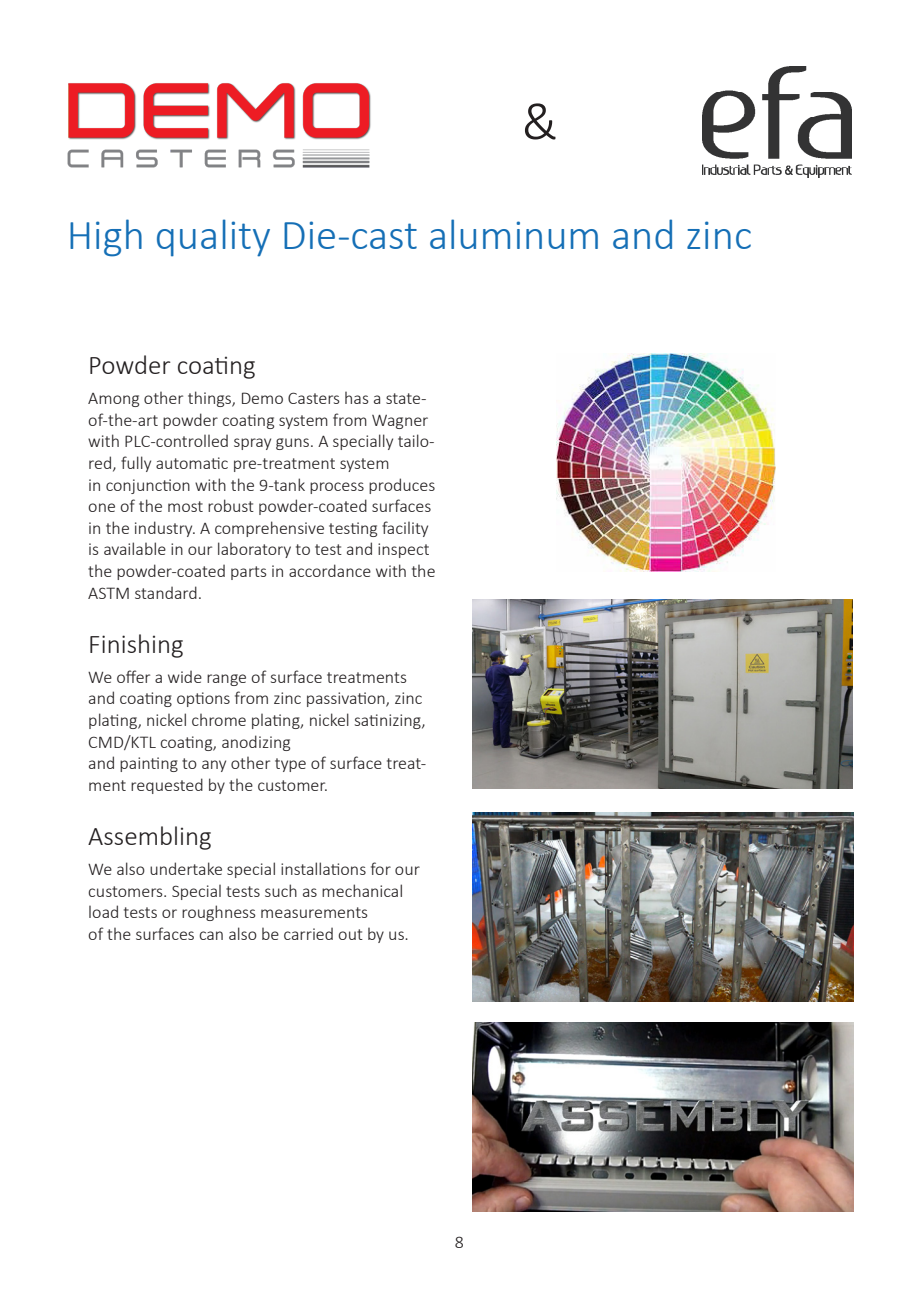
<style>
.page{position:relative;width:919px;height:1289px;background:#fff}
.page>*{position:absolute;margin:0;border:0;box-sizing:border-box;transform-origin:0 0}
.t1{font:300 54px "Calibri";color:#231f20}
.t2{font:300 42.75px "Calibri";color:#156fb6}
.t3{font:300 27px "Calibri";color:#231f20}
.Fließtext{font:300 18px/21.6px "Calibri";color:#231f20}
</style>
<div class="page">
<img style="left:67px;top:83px;width:304px;height:85px">
<img style="left:702px;top:67px;width:149px;height:110px">
<img style="left:556px;top:353px;width:219px;height:218px">
<img style="left:472px;top:812px;width:381px;height:189px">
<img style="left:472px;top:600px;width:380px;height:188px">
<img style="left:472px;top:1022px;width:381px;height:189px">
<h1 class="t1" style="left:521px;top:88px;width:38px">&amp;</h1>
<h2 class="t2" style="left:67px;top:208px;width:686px">High quality Die-cast aluminum and zinc</h2>
<h2 class="t3" style="left:88px;top:348px;width:169px">Powder coating</h2>
<p class="Fließtext" style="left:88px;top:387px;width:348px">Among other things, Demo Casters has a state&shy;of-the-art powder coating system from Wagner with PLC-controlled spray guns. A specially tailo&shy;red, fully automatic pre-treatment system</p>
<p class="Fließtext" style="left:88px;top:473px;width:349px">in conjunction with the 9-tank process produces one of the most robust powder-coated surfaces in the industry. A comprehensive testing facility is available in our laboratory to test and inspect the powder-coated parts in accordance with the ASTM standard.</p>
<h2 class="t3" style="left:88px;top:627px;width:97px">Finishing</h2>
<p class="Fließtext" style="left:88px;top:666px;width:320px">We offer a wide range of surface treatments</p>
<p class="Fließtext" style="left:88px;top:687px;width:339px">and coating options from zinc passivation, zinc plating, nickel chrome plating, nickel satinizing,<br>CMD/KTL coating, anodizing</p>
<p class="Fließtext" style="left:88px;top:752px;width:339px">and painting to any other type of surface treat&shy;ment requested by the customer.</p>
<h2 class="t3" style="left:88px;top:819px;width:125px">Assembling</h2>
<p class="Fließtext" style="left:88px;top:858px;width:333px">We also undertake special installations for our customers. Special tests such as mechanical</p>
<p class="Fließtext" style="left:88px;top:901px;width:281px">load tests or roughness measurements</p>
<p class="Fließtext" style="left:88px;top:922px;width:322px">of the surfaces can also be carried out by us.</p>
<p class="Fließtext" style="left:455px;top:1230px;width:11px">8</p>
</div>
